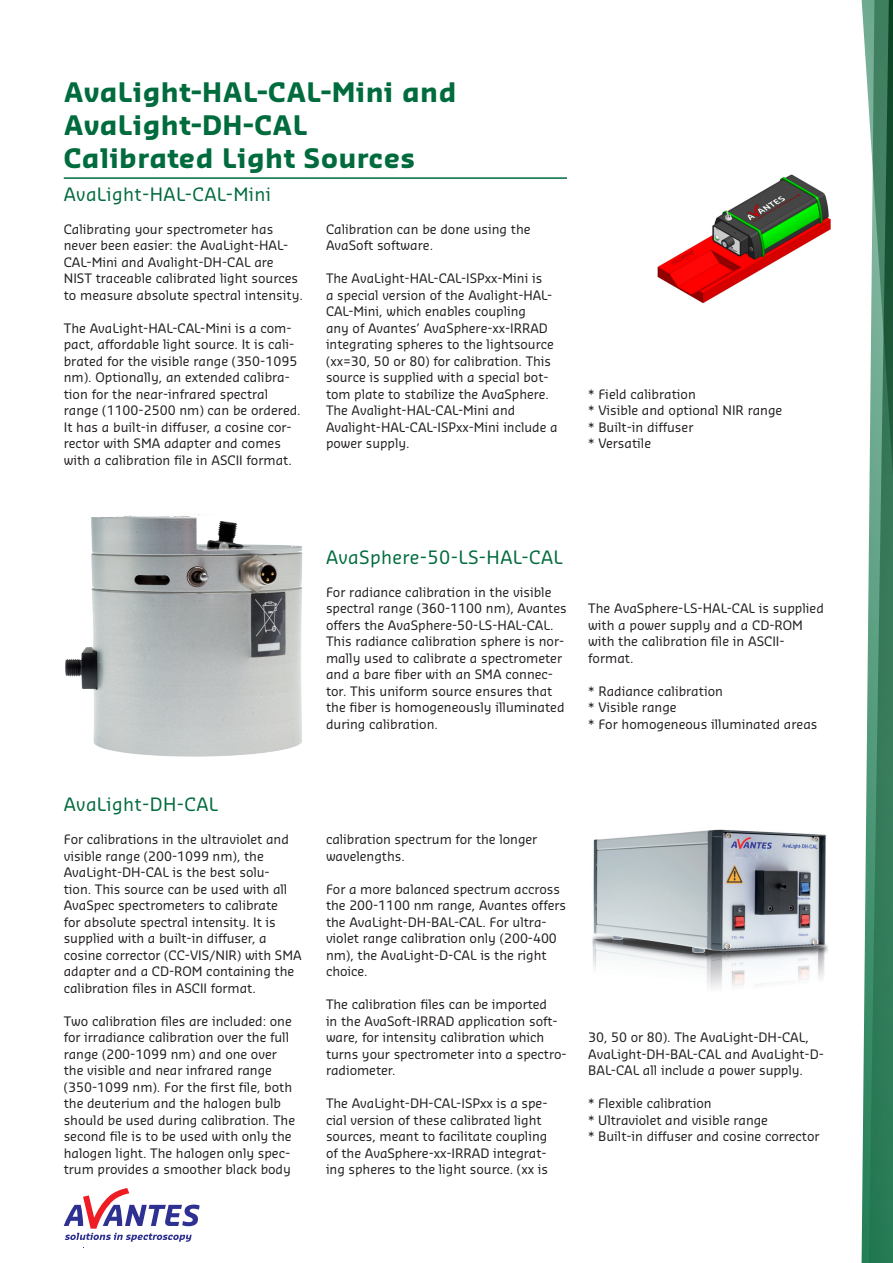
<style>
.page{position:relative;width:893px;height:1263px;background:#fff}
.page>*{position:absolute;margin:0;border:0;box-sizing:border-box;transform-origin:0 0}
.Product_kop{font:700 26.25px/33px "Sansa Std";letter-spacing:.02em;color:#006b3d}
.Product_onderkop{font:18px "Sansa Std";letter-spacing:.02em;color:#006b3d}
.Plat{font:12.75px/16.5px "Sansa Std";color:#231f20}
</style>
<div class="page">
<svg style="left:861px;top:0;width:32px;height:1263px"></svg>
<svg style="left:64px;top:1188px;width:136px;height:54px"></svg>
<hr style="left:64px;top:177px;width:503px;height:2px;background:#006b3d">
<img style="left:657px;top:174px;width:174px;height:130px">
<img style="left:65px;top:514px;width:238px;height:243px">
<img style="left:592px;top:829px;width:236px;height:160px">
<p class="Product_kop" style="left:64px;top:74px;width:394px">AvaLight-HAL-CAL-Mini and<br>AvaLight-DH-CAL<br>Calibrated Light Sources</p>
<p class="Product_onderkop" style="left:64px;top:182px;width:209px">AvaLight-HAL-CAL-Mini</p>
<p class="Plat" style="left:64px;top:220px;width:241px">Calibrating your spectrometer has never been easier: the AvaLight-HAL-CAL-Mini and Avalight-DH-CAL are NIST traceable calibrated light sources to measure absolute spectral intensity.</p>
<p class="Plat" style="left:64px;top:319px;width:238px">The AvaLight-HAL-CAL-Mini is a com&shy;pact, affordable light source. It is cali&shy;brated for the visible range (350-1095 nm). Optionally, an extended calibra&shy;tion for the near-infrared spectral range (1100-2500 nm) can be ordered.<br>It has a built-in diffuser, a cosine cor&shy;rector with SMA adapter and comes with a calibration file in ASCII format.</p>
<p class="Plat" style="left:326px;top:220px;width:206px">Calibration can be done using the<br>AvaSoft software.</p>
<p class="Plat" style="left:326px;top:269px;width:233px">The AvaLight-HAL-CAL-ISPxx-Mini is<br>a special version of the Avalight-HAL-CAL-Mini, which enables coupling<br>any of Avantes’ AvaSphere-xx-IRRAD integrating spheres to the lightsource (xx=30, 50 or 80) for calibration. This source is supplied with a special bot&shy;tom plate to stabilize the AvaSphere.<br>The Avalight-HAL-CAL-Mini and Avalight-HAL-CAL-ISPxx-Mini include a power supply.</p>
<p class="Plat" style="left:588px;top:385px;width:109px">* Field calibration</p>
<p class="Plat" style="left:588px;top:401px;width:196px">* Visible and optional NIR range</p>
<p class="Plat" style="left:588px;top:418px;width:107px">* Built-in diffuser</p>
<p class="Plat" style="left:588px;top:434px;width:64px">* Versatile</p>
<p class="Product_onderkop" style="left:326px;top:545px;width:238px">AvaSphere-50-LS-HAL-CAL</p>
<p class="Plat" style="left:326px;top:583px;width:242px">For radiance calibration in the visible spectral range (360-1100 nm), Avantes offers the AvaSphere-50-LS-HAL-CAL.<br>This radiance calibration sphere is nor&shy;mally used to calibrate a spectrometer and a bare fiber with an SMA connec&shy;tor. This uniform source ensures that the fiber is homogeneously illuminated during calibration.</p>
<p class="Plat" style="left:588px;top:599px;width:237px">The AvaSphere-LS-HAL-CAL is supplied with a power supply and a CD-ROM with the calibration file in ASCII&shy;format.</p>
<p class="Plat" style="left:588px;top:682px;width:136px">* Radiance calibration</p>
<p class="Plat" style="left:588px;top:698px;width:90px">* Visible range</p>
<p class="Plat" style="left:588px;top:715px;width:231px">* For homogeneous illuminated areas</p>
<p class="Product_onderkop" style="left:64px;top:793px;width:156px">AvaLight-DH-CAL</p>
<p class="Plat" style="left:64px;top:831px;width:239px">For calibrations in the ultraviolet and visible range (200-1099 nm), the AvaLight-DH-CAL is the best solu-<br>tion. This source can be used with all AvaSpec spectrometers to calibrate<br>for absolute spectral intensity. It is supplied with a built-in diffuser, a cosine corrector (CC-VIS/NIR) with SMA adapter and a CD-ROM containing the calibration files in ASCII format.</p>
<p class="Plat" style="left:64px;top:1012px;width:233px">Two calibration files are included: one for irradiance calibration over the full range (200-1099 nm) and one over the visible and near infrared range (350-1099 nm). For the first file, both the deuterium and the halogen bulb should be used during calibration. The second file is to be used with only the halogen light. The halogen only spec&shy;trum provides a smoother black body</p>
<p class="Plat" style="left:326px;top:831px;width:213px">calibration spectrum for the longer wavelengths.</p>
<p class="Plat" style="left:326px;top:880px;width:241px">For a more balanced spectrum accross the 200-1100 nm range, Avantes offers the AvaLight-DH-BAL-CAL. For ultra&shy;violet range calibration only (200-400 nm), the AvaLight-D-CAL is the right choice.</p>
<p class="Plat" style="left:326px;top:996px;width:242px">The calibration files can be imported<br>in the AvaSoft-IRRAD application soft&shy;ware, for intensity calibration which turns your spectrometer into a spectro&shy;radiometer.</p>
<p class="Plat" style="left:326px;top:1095px;width:223px">The AvaLight-DH-CAL-ISPxx is a spe&shy;cial version of these calibrated light sources, meant to facilitate coupling of the AvaSphere-xx-IRRAD integrat&shy;ing spheres to the light source. (xx is</p>
<p class="Plat" style="left:588px;top:1029px;width:237px">30, 50 or 80). The AvaLight-DH-CAL,<br>AvaLight-DH-BAL-CAL and AvaLight-D-<br>BAL-CAL all include a power supply.</p>
<p class="Plat" style="left:588px;top:1095px;width:125px">* Flexible calibration</p>
<p class="Plat" style="left:588px;top:1111px;width:181px">* Ultraviolet and visible range</p>
<p class="Plat" style="left:588px;top:1128px;width:233px">* Built-in diffuser and cosine corrector</p>
</div>
